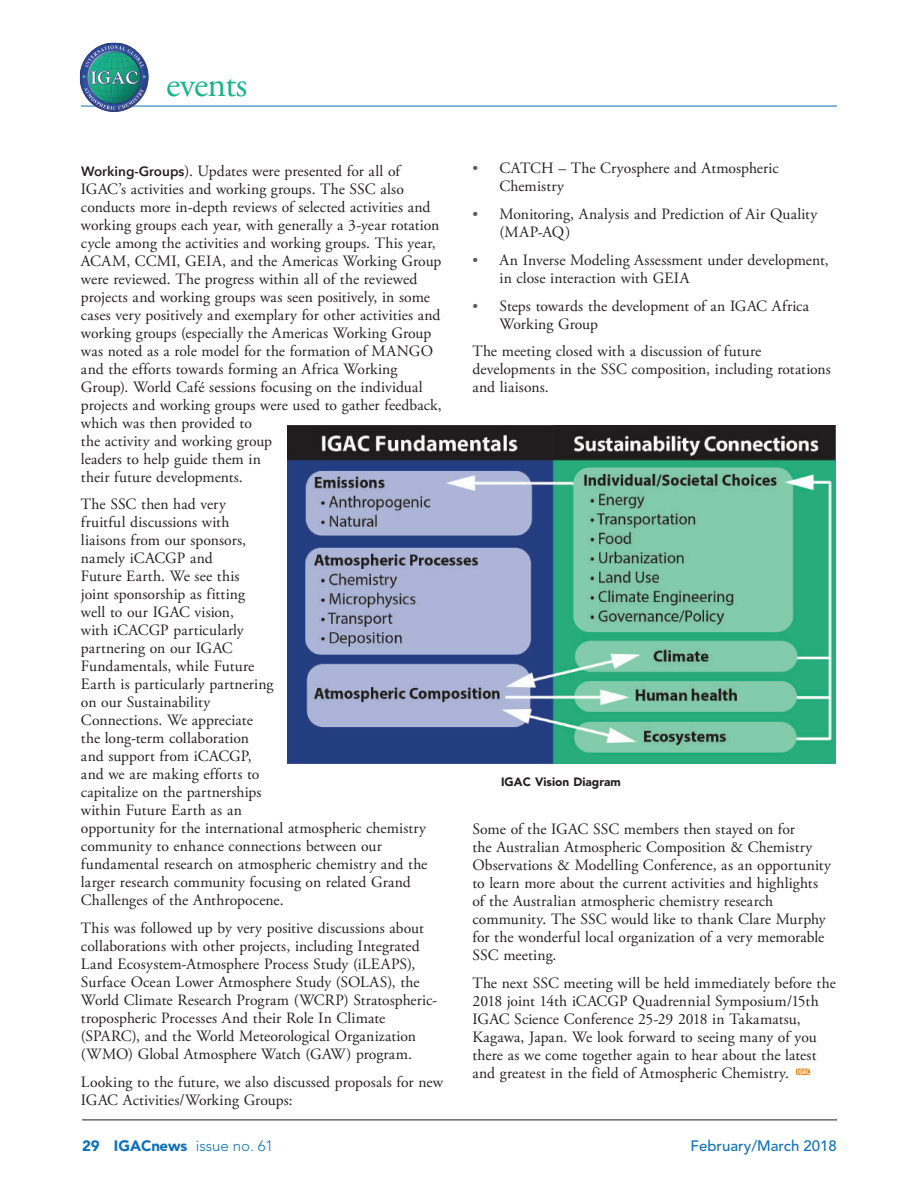
<style>
.page{position:relative;width:918px;height:1188px;background:#fff}
.page>*{position:absolute;margin:0;border:0;box-sizing:border-box;transform-origin:0 0}
.t1{font:36px "Adobe Garamond Pro";letter-spacing:-.02em;color:#15b58a}
.t2{font:15.75px/18px "Adobe Garamond Pro";letter-spacing:.005em;color:#231f20}
.t3{font:900 15px "Avenir";color:#1070b9}
.t4{font:500 15px "Avenir";color:#1070b9}
.t5{font:900 12px "Avenir";color:#231f20}
.t6{font:600 6.75px "Avenir Next Condensed";color:#fff}
.s1{font-family:"Avenir Next";font-weight:600;font-size:13.5px}
.s2{font-size:15px;color:#57585a}
.s3{font-weight:300}
</style>
<div class="page">
<hr style="left:82px;top:1120px;width:755px;height:1px;background:#231f20">
<hr style="left:81px;top:106px;width:756px;height:1px;background:#1070b9">
<img style="left:80px;top:43px;width:69px;height:69px">
<div style="left:796px;top:1069px;width:14px;height:6px;background:#e58a24;border-radius:2px"></div>
<img style="left:287px;top:426px;width:549px;height:337px">
<h1 class="t1" style="left:166px;top:63px;width:83px">events</h1>
<p class="t2" style="left:81px;top:162px;width:362px"><span class="s1">Working-Groups</span>). Updates were presented for all of IGAC’s activities and working groups. The SSC also conducts more in-depth reviews of selected activities and working groups each year, with generally a 3-year rotation cycle among the activities and working groups. This year, ACAM, CCMI, GEIA, and the Americas Working Group were reviewed. The progress within all of the reviewed projects and working groups was seen positively, in some cases very positively and exemplary for other activities and working groups (especially the Americas Working Group was noted as a role model for the formation of MANGO and the efforts towards forming an Africa Working Group). World Café sessions focusing on the individual projects and working groups were used to gather feedback, which was then provided to<br>the activity and working group<br>leaders to help guide them in<br>their future developments.</p>
<p class="t2" style="left:81px;top:496px;width:348px">The SSC then had very<br>fruitful discussions with<br>liaisons from our sponsors,<br>namely iCACGP and<br>Future Earth. We see this<br>joint sponsorship as fitting<br>well to our IGAC vision,<br>with iCACGP particularly<br>partnering on our IGAC<br>Fundamentals, while Future<br>Earth is particularly partnering<br>on our Sustainability<br>Connections. We appreciate<br>the long-term collaboration<br>and support from iCACGP,<br>and we are making efforts to<br>capitalize on the partnerships<br>within Future Earth as an<br>opportunity for the international atmospheric chemistry community to enhance connections between our fundamental research on atmospheric chemistry and the larger research community focusing on related Grand<br>Challenges of the Anthropocene.</p>
<p class="t2" style="left:81px;top:920px;width:358px">This was followed up by very positive discussions about collaborations with other projects, including Integrated Land Ecosystem-Atmosphere Process Study (iLEAPS), Surface Ocean Lower Atmosphere Study (SOLAS), the World Climate Research Program (WCRP) Stratospheric&shy;tropospheric Processes And their Role In Climate (SPARC), and the World Meteorological Organization (WMO) Global Atmosphere Watch (GAW) program.</p>
<p class="t2" style="left:81px;top:1073px;width:364px">Looking to the future, we also discussed proposals for new<br>IGAC Activities/Working Groups:</p>
<p class="t2" style="left:500px;top:160px;width:281px;text-indent:-27px"><span class="s2">•</span> CATCH – The Cryosphere and Atmospheric<br>Chemistry</p>
<p class="t2" style="left:500px;top:206px;width:319px;text-indent:-27px"><span class="s2">•</span> Monitoring, Analysis and Prediction of Air Quality (MAP-AQ)</p>
<p class="t2" style="left:500px;top:251px;width:331px;text-indent:-27px"><span class="s2">•</span> An Inverse Modeling Assessment under development, in close interaction with GEIA</p>
<p class="t2" style="left:500px;top:297px;width:311px;text-indent:-27px"><span class="s2">•</span> Steps towards the development of an IGAC Africa<br>Working Group</p>
<p class="t2" style="left:472px;top:343px;width:360px">The meeting closed with a discussion of future developments in the SSC composition, including rotations and liaisons.</p>
<p class="t5" style="left:501px;top:775px;width:121px">IGAC Vision Diagram</p>
<p class="t2" style="left:472px;top:821px;width:360px">Some of the IGAC SSC members then stayed on for<br>the Australian Atmospheric Composition &amp; Chemistry Observations &amp; Modelling Conference, as an opportunity to learn more about the current activities and highlights of the Australian atmospheric chemistry research community. The SSC would like to thank Clare Murphy for the wonderful local organization of a very memorable SSC meeting.</p>
<p class="t2" style="left:472px;top:974px;width:365px">The next SSC meeting will be held immediately before the 2018 joint 14th iCACGP Quadrennial Symposium/15th IGAC Science Conference 25-29 2018 in Takamatsu, Kagawa, Japan. We look forward to seeing many of you there as we come together again to hear about the latest and greatest in the field of Atmospheric Chemistry.</p>
<p class="t6" style="left:797px;top:1066px;width:14px">IGAC</p>
<p class="t3" style="left:82px;top:1136px;width:193px">29 IGACnews <span class="s3">issue no. 61</span></p>
<p class="t4" style="left:691px;top:1137px;width:148px">February/March 2018</p>
</div>
